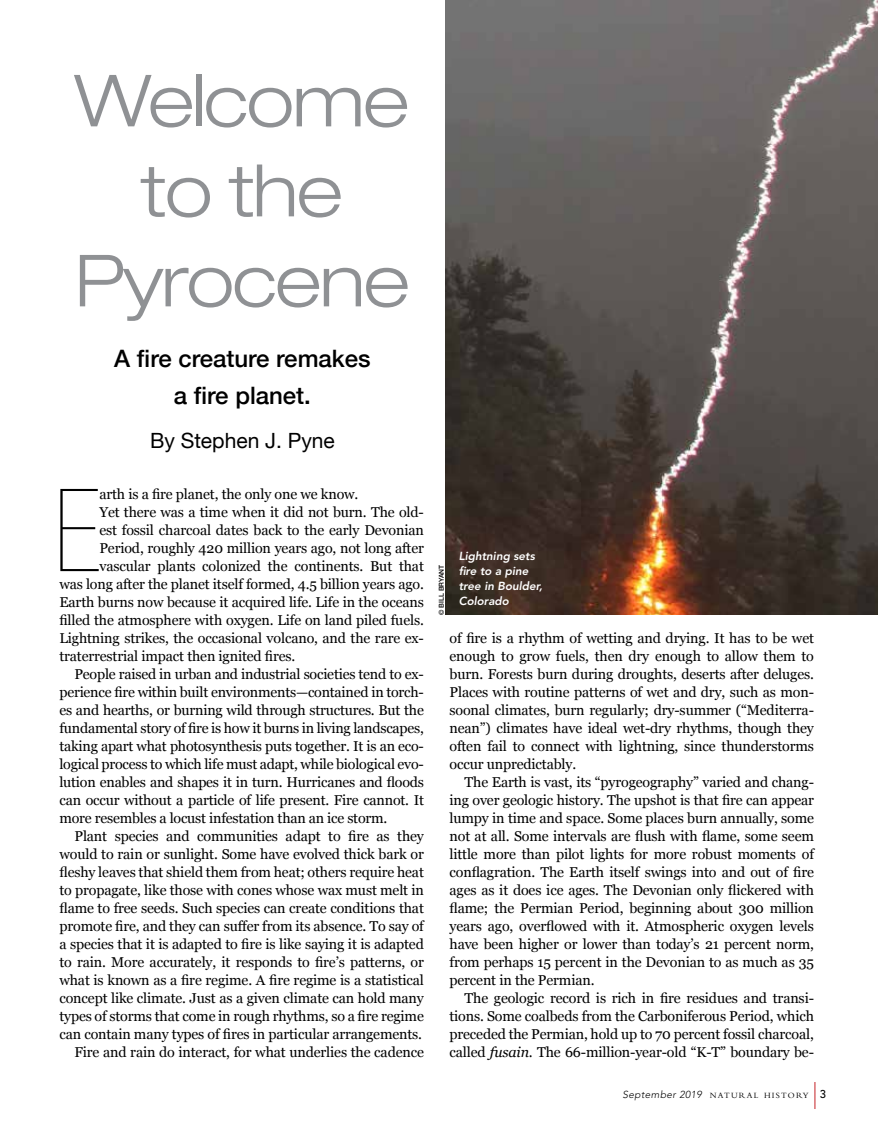
<style>
.page{position:relative;width:878px;height:1134px;background:#fff}
.page>*{position:absolute;margin:0;border:0;box-sizing:border-box;transform-origin:0 0}
.t1{font:900 condensed 115.05px "Helvetica Neue";color:#000}
.t2{font:300 expanded 72px/90px "Helvetica Neue";letter-spacing:-.025em;color:#8f9194;text-align:center}
.t3{font:500 24px/37px "Helvetica Neue";color:#000;text-align:center}
.t4{font:21px "Helvetica Neue UI";color:#000}
.t5{font:14.25px/18px "Georgia";letter-spacing:-.01em;color:#000;text-align:justify}
.t6{font:italic 800 11.7px/15px "Avenir";color:#fff}
.t7{font:8.4px "Bembo";letter-spacing:.145em;color:#000}
.t8{font:500 6.75px "Helvetica Neue";color:#000}
.s1{font-style:italic}
.s2{font-family:"Avenir";font-weight:300;font-style:italic;font-size:10.2px}
.s3{font-family:"Avenir";font-weight:500;font-size:11.25px}
</style>
<div class="page">
<svg style="left:814px;top:1082px;width:1px;height:27px"></svg>
<img style="left:445px;top:0;width:433px;height:615px">
<h2 class="t2" style="left:74px;top:55px;width:337px">Welcome to the<br>Pyrocene</h2>
<h3 class="t3" style="left:114px;top:338px;width:258px">A fire creature remakes a fire planet.</h3>
<h3 class="t4" style="left:150px;top:428px;width:186px">By Stephen J. Pyne</h3>
<h1 class="t1" style="left:54px;top:468px;width:48px">E</h1>
<p class="t5" style="left:99px;top:485px;width:260px">arth is a fire planet, the only one we know.</p>
<p class="t5" style="left:99px;top:503px;width:326px">Yet there was a time when it did not burn. The old-</p>
<p class="t5" style="left:99px;top:521px;width:326px">est fossil charcoal dates back to the early Devonian</p>
<p class="t5" style="left:99px;top:539px;width:326px">Period, roughly 420 million years ago, not long after</p>
<p class="t5" style="left:99px;top:557px;width:326px">vascular plants colonized the continents. But that</p>
<p class="t5" style="left:59px;top:575px;width:366px">was long after the planet itself formed, 4.5 billion years ago.</p>
<p class="t5" style="left:59px;top:593px;width:366px">Earth burns now because it acquired life. Life in the oceans</p>
<p class="t5" style="left:59px;top:611px;width:366px">filled the atmosphere with oxygen. Life on land piled fuels.</p>
<p class="t5" style="left:59px;top:629px;width:366px">Lightning strikes, the occasional volcano, and the rare ex-</p>
<p class="t5" style="left:59px;top:647px;width:237px">traterrestrial impact then ignited fires.</p>
<p class="t5" style="left:74px;top:665px;width:351px">People raised in urban and industrial societies tend to ex-</p>
<p class="t5" style="left:59px;top:683px;width:366px">perience fire within built environments—contained in torch-</p>
<p class="t5" style="left:59px;top:701px;width:366px">es and hearths, or burning wild through structures. But the</p>
<p class="t5" style="left:59px;top:719px;width:366px">fundamental story of fire is how it burns in living landscapes,</p>
<p class="t5" style="left:59px;top:737px;width:366px">taking apart what photosynthesis puts together. It is an eco-</p>
<p class="t5" style="left:59px;top:755px;width:366px">logical process to which life must adapt, while biological evo-</p>
<p class="t5" style="left:59px;top:773px;width:366px">lution enables and shapes it in turn. Hurricanes and floods</p>
<p class="t5" style="left:59px;top:791px;width:366px">can occur without a particle of life present. Fire cannot. It</p>
<p class="t5" style="left:59px;top:809px;width:329px">more resembles a locust infestation than an ice storm.</p>
<p class="t5" style="left:74px;top:827px;width:351px">Plant species and communities adapt to fire as they</p>
<p class="t5" style="left:59px;top:845px;width:366px">would to rain or sunlight. Some have evolved thick bark or</p>
<p class="t5" style="left:59px;top:863px;width:366px">fleshy leaves that shield them from heat; others require heat</p>
<p class="t5" style="left:59px;top:881px;width:366px">to propagate, like those with cones whose wax must melt in</p>
<p class="t5" style="left:59px;top:899px;width:366px">flame to free seeds. Such species can create conditions that</p>
<p class="t5" style="left:59px;top:917px;width:366px">promote fire, and they can suffer from its absence. To say of</p>
<p class="t5" style="left:59px;top:935px;width:366px">a species that it is adapted to fire is like saying it is adapted</p>
<p class="t5" style="left:59px;top:953px;width:366px">to rain. More accurately, it responds to fire’s patterns, or</p>
<p class="t5" style="left:59px;top:971px;width:366px">what is known as a fire regime. A fire regime is a statistical</p>
<p class="t5" style="left:59px;top:989px;width:366px">concept like climate. Just as a given climate can hold many</p>
<p class="t5" style="left:59px;top:1007px;width:366px">types of storms that come in rough rhythms, so a fire regime</p>
<p class="t5" style="left:59px;top:1025px;width:364px">can contain many types of fires in particular arrangements.</p>
<p class="t5" style="left:74px;top:1043px;width:351px">Fire and rain do interact, for what underlies the cadence</p>
<p class="t8" style="left:436px;top:615px;width:52px;rotate:-90deg">© BILL BRYANT</p>
<p class="t6" style="left:458px;top:549px;width:85px">Lightning sets fire to a pine tree in Boulder,<br>Colorado</p>
<p class="t5" style="left:449px;top:629px;width:366px">of fire is a rhythm of wetting and drying. It has to be wet enough to grow fuels, then dry enough to allow them to burn. Forests burn during droughts, deserts after deluges.<br>Places with routine patterns of wet and dry, such as mon&shy;soonal climates, burn regularly; dry-summer (“Mediterra&shy;nean”) climates have ideal wet-dry rhythms, though they often fail to connect with lightning, since thunderstorms occur unpredictably.</p>
<p class="t5" style="left:449px;top:773px;width:366px;text-indent:15px">The Earth is vast, its “pyrogeography” varied and chang&shy;ing over geologic history. The upshot is that fire can appear lumpy in time and space. Some places burn annually, some not at all. Some intervals are flush with flame, some seem little more than pilot lights for more robust moments of conflagration. The Earth itself swings into and out of fire ages as it does ice ages. The Devonian only flickered with flame; the Permian Period, beginning about 300 million years ago, overflowed with it. Atmospheric oxygen levels have been higher or lower than today’s 21 percent norm, from perhaps 15 percent in the Devonian to as much as 35 percent in the Permian.</p>
<p class="t5" style="left:449px;top:989px;width:366px;text-indent:15px">The geologic record is rich in fire residues and transi&shy;tions. Some coalbeds from the Carboniferous Period, which preceded the Permian, hold up to 70 percent fossil charcoal, called <span class="s1">fusain</span>. The 66-million-year-old “K-T” boundary be-</p>
<p class="t7" style="left:622px;top:1090px;width:205px"><span class="s2">September 2019</span> NATURAL HISTORY <span class="s3">3</span></p>
</div>
